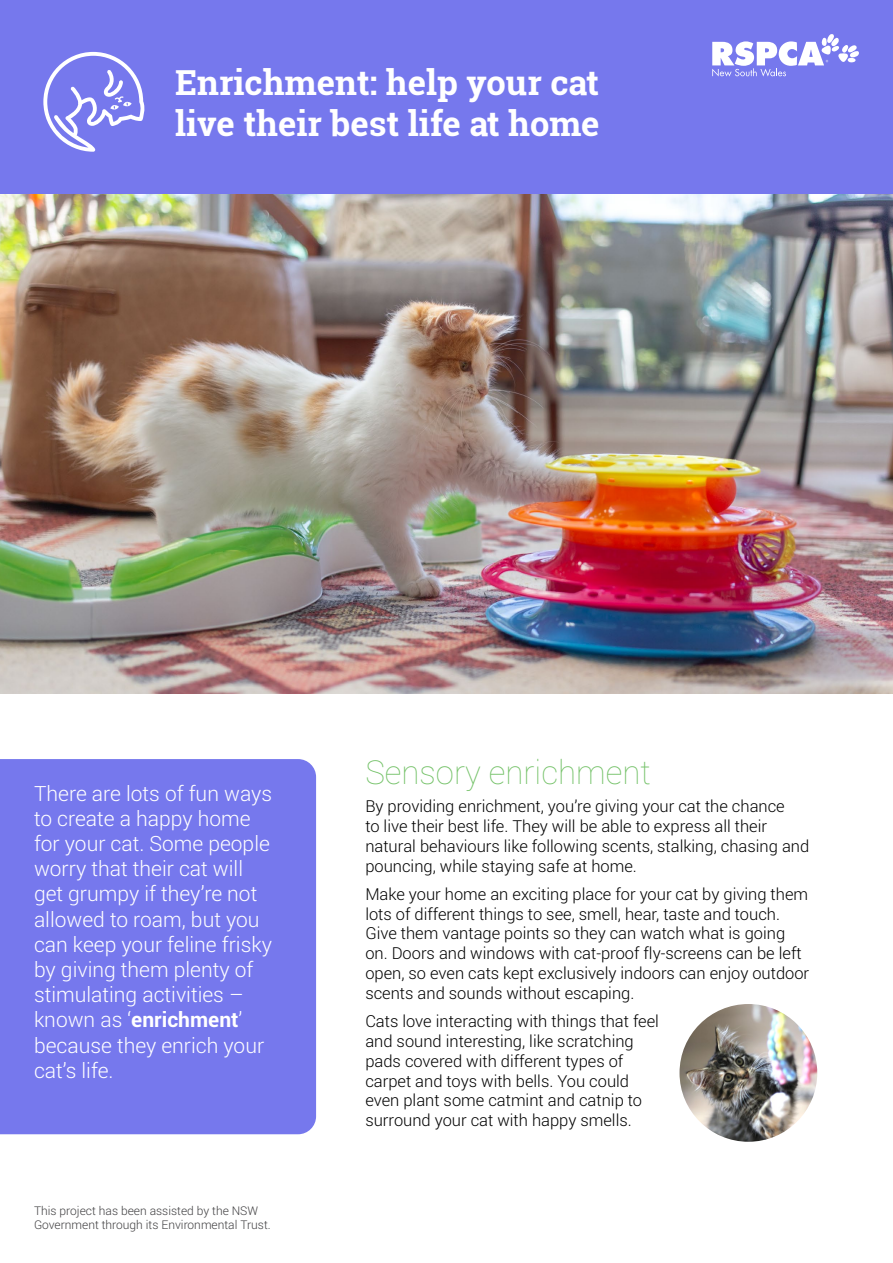
<style>
.page{position:relative;width:893px;height:1263px;background:#fff}
.page>*{position:absolute;margin:0;border:0;box-sizing:border-box;transform-origin:0 0}
.t1{font:700 34.5px/41.4px "Roboto Slab";color:#fff}
.t2{font:100 33px "Roboto";color:#73c167}
.t3{font:300 21px/25.2px "Roboto";color:#fff}
.t4{font:300 16.5px/19.8px "Roboto";color:#000}
.t5{font:300 12px/14.4px "Roboto";color:#414042}
.s1{font-weight:700}
</style>
<div class="page">
<div style="left:0;top:0;width:893px;height:194px;background:#7678ed"></div>
<img style="left:0;top:194px;width:893px;height:499px">
<svg style="left:43px;top:52px;width:102px;height:100px"></svg>
<div style="left:0;top:759px;width:316px;height:375px;background:#7678ed"></div>
<img style="left:679px;top:1004px;width:138px;height:138px;border-radius:69px">
<svg style="left:712px;top:34px;width:147px;height:43px"></svg>
<h1 class="t1" style="left:175px;top:61px;width:426px">Enrichment: help your cat live their best life at home</h1>
<p class="t3" style="left:34px;top:780px;width:240px">There are lots of fun ways to create a happy home for your cat. Some people worry that their cat will get grumpy if they’re not allowed to roam, but you can keep your feline frisky by giving them plenty of stimulating activities – known as ‘<span class="s1">enrichment</span>’ because they enrich your cat’s life.</p>
<p class="t5" style="left:34px;top:1203px;width:238px">This project has been assisted by the NSW<br>Government through its Environmental Trust.</p>
<h2 class="t2" style="left:365px;top:749px;width:287px">Sensory enrichment</h2>
<p class="t4" style="left:365px;top:796px;width:445px">By providing enrichment, you’re giving your cat the chance<br>to live their best life. They will be able to express all their natural behaviours like following scents, stalking, chasing and pouncing, while staying safe at home.</p>
<p class="t4" style="left:365px;top:883px;width:445px">Make your home an exciting place for your cat by giving them lots of different things to see, smell, hear, taste and touch.<br>Give them vantage points so they can watch what is going on. Doors and windows with cat-proof fly-screens can be left open, so even cats kept exclusively indoors can enjoy outdoor scents and sounds without escaping.</p>
<p class="t4" style="left:365px;top:1011px;width:295px">Cats love interacting with things that feel and sound interesting, like scratching pads covered with different types of carpet and toys with bells. You could even plant some catmint and catnip to surround your cat with happy smells.</p>
</div>
